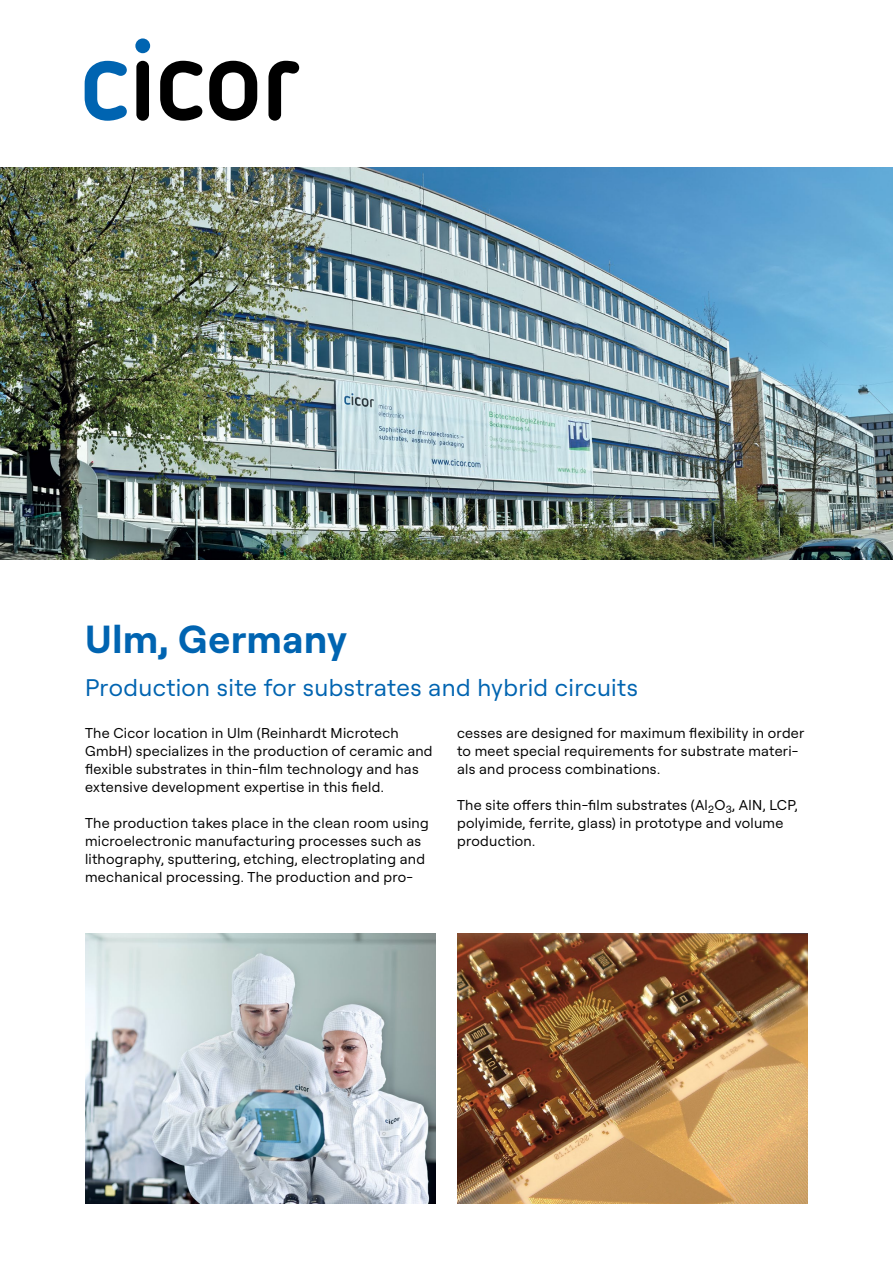
<style>
.page{position:relative;width:893px;height:1263px;background:#fff}
.page>*{position:absolute;margin:0;border:0;box-sizing:border-box;transform-origin:0 0}
.t1{font:700 39.15px "Roobert";letter-spacing:.02em;color:#0064b1}
.t2{font:24px "Roobert PRO";letter-spacing:.015em;color:#0064b1}
.t3{font:14.25px/18px "Roobert PRO";letter-spacing:.02em;color:#000}
</style>
<div class="page">
<svg style="left:85px;top:61px;width:42px;height:60px"></svg>
<div style="left:135px;top:38px;width:15px;height:15px;background:#0064b1;border-radius:50%"></div>
<div style="left:136px;top:61px;width:13px;height:60px;background:#000;border-radius:6px"></div>
<svg style="left:160px;top:61px;width:42px;height:60px"></svg>
<svg style="left:209px;top:61px;width:48px;height:60px"></svg>
<svg style="left:268px;top:61px;width:31px;height:60px"></svg>
<img style="left:0;top:168px;width:893px;height:392px">
<img style="left:85px;top:933px;width:351px;height:270px">
<img style="left:457px;top:933px;width:351px;height:270px">
<h1 class="t1" style="left:85px;top:611px;width:263px">Ulm, Germany</h1>
<h2 class="t2" style="left:85px;top:670px;width:554px">Production site for substrates and hybrid circuits</h2>
<p class="t3" style="left:85px;top:723px;width:349px">The Cicor location in Ulm (Reinhardt Microtech GmbH) specializes in the production of ceramic and flexible substrates in thin-film technology and has extensive development expertise in this field.</p>
<p class="t3" style="left:85px;top:813px;width:345px">The production takes place in the clean room using microelectronic manufacturing processes such as lithography, sputtering, etching, electroplating and mechanical processing. The production and pro-</p>
<p class="t3" style="left:457px;top:723px;width:349px">cesses are designed for maximum flexibility in order to meet special requirements for substrate materi&shy;als and process combinations.</p>
<p class="t3" style="left:457px;top:795px;width:342px">The site offers thin-film substrates (Al<sub>2</sub>O<sub>3</sub>, AlN, LCP, polyimide, ferrite, glass) in prototype and volume production.</p>
</div>
